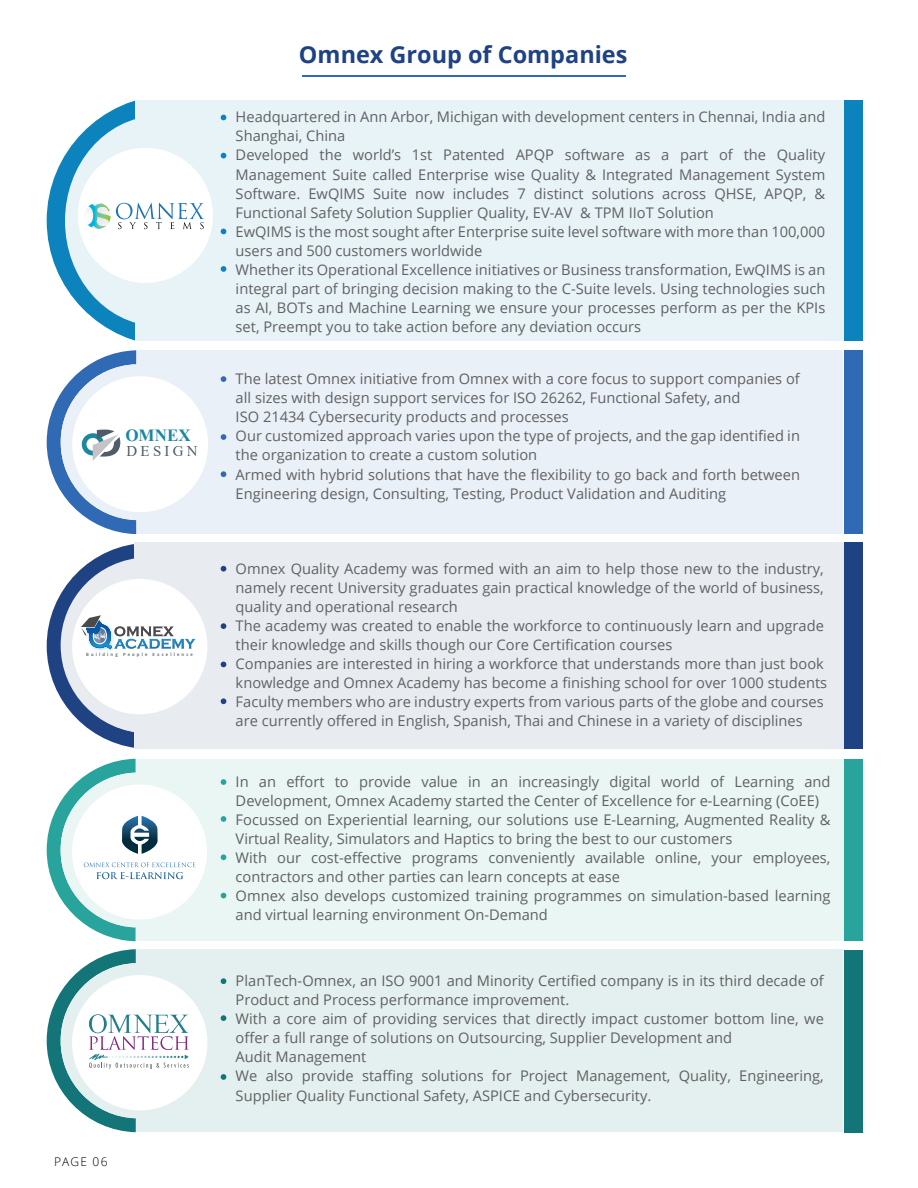
<style>
.page{position:relative;width:918px;height:1188px;background:#fff}
.page>*{position:absolute;margin:0;border:0;box-sizing:border-box;transform-origin:0 0}
.t1{font:700 23.4px "Open Sans";color:#1e4282}
.t2{font:700 17.1px "Times New Roman";color:#1d86a1}
.t3{font:15px "Times New Roman";letter-spacing:.22em;color:#4e5d69}
.t4{font:14.7px/19px "Open Sans";color:#606161}
.t5{font:300 12px "Open Sans";letter-spacing:.1em;color:#000}
.t6{font:700 4.8px "Libertad";letter-spacing:.44em;color:#6e7072}
</style>
<div class="page">
<div style="left:136px;top:100px;width:708px;height:241px;background:#e8f3f8"></div>
<div style="left:844px;top:100px;width:19px;height:241px;background:#0c83bd"></div>
<div style="left:78px;top:148px;width:135px;height:135px;background:#fff;border-radius:50%"></div>
<div style="left:136px;top:350px;width:707px;height:184px;background:#eaf0f7"></div>
<div style="left:844px;top:350px;width:19px;height:184px;background:#306ab4"></div>
<div style="left:134px;top:543px;width:709px;height:206px;background:#e8ecf1"></div>
<div style="left:844px;top:543px;width:19px;height:206px;background:#1e4282"></div>
<div style="left:72px;top:579px;width:135px;height:135px;background:#fff;border-radius:50%"></div>
<div style="left:135px;top:760px;width:708px;height:181px;background:#e9f6f4"></div>
<div style="left:844px;top:759px;width:19px;height:182px;background:#29a49c"></div>
<div style="left:72px;top:784px;width:135px;height:136px;background:#fff;border-radius:50%"></div>
<div style="left:136px;top:949px;width:707px;height:183px;background:#e4f0ef"></div>
<div style="left:844px;top:950px;width:19px;height:182px;background:#137578"></div>
<div style="left:72px;top:975px;width:135px;height:135px;background:#fff;border-radius:50%"></div>
<svg style="left:47px;top:100px;width:157px;height:434px"></svg>
<svg style="left:47px;top:544px;width:148px;height:204px"></svg>
<svg style="left:47px;top:759px;width:148px;height:182px"></svg>
<svg style="left:47px;top:949px;width:142px;height:183px"></svg>
<hr style="left:302px;top:75px;width:324px;height:1px;background:#306ab4">
<svg style="left:221px;top:376px;width:5px;height:6px"></svg>
<svg style="left:221px;top:434px;width:5px;height:6px"></svg>
<svg style="left:221px;top:471px;width:5px;height:6px"></svg>
<svg style="left:221px;top:566px;width:5px;height:6px"></svg>
<svg style="left:221px;top:623px;width:5px;height:6px"></svg>
<svg style="left:221px;top:662px;width:5px;height:5px"></svg>
<svg style="left:221px;top:698px;width:5px;height:6px"></svg>
<svg style="left:221px;top:779px;width:5px;height:6px"></svg>
<svg style="left:221px;top:816px;width:5px;height:6px"></svg>
<svg style="left:221px;top:854px;width:5px;height:6px"></svg>
<svg style="left:221px;top:978px;width:5px;height:6px"></svg>
<svg style="left:221px;top:1015px;width:5px;height:6px"></svg>
<svg style="left:221px;top:1074px;width:5px;height:6px"></svg>
<svg style="left:221px;top:893px;width:5px;height:5px"></svg>
<svg style="left:221px;top:115px;width:5px;height:5px"></svg>
<svg style="left:221px;top:153px;width:5px;height:5px"></svg>
<svg style="left:221px;top:229px;width:5px;height:5px"></svg>
<svg style="left:221px;top:266px;width:5px;height:6px"></svg>
<div style="left:136px;top:341px;width:38px;height:7px;background:#fff"></div>
<p class="t2" style="left:125px;top:423px;width:67px">OMNEX</p>
<p class="t3" style="left:127px;top:440px;width:73px">DESIGN</p>
<p class="t6" style="left:86px;top:651px;width:108px">Building People Excellence</p>
<p class="t5" style="left:54px;top:1154px;width:55px">PAGE 06</p>
<h1 class="t1" style="left:299px;top:38px;width:330px">Omnex Group of Companies</h1>
<p class="t4" style="left:236px;top:107px;width:591px">Headquartered in Ann Arbor, Michigan with development centers in Chennai, India and Shanghai, China<br>Developed the world’s 1st Patented APQP software as a part of the Quality Management Suite called Enterprise wise Quality &amp; Integrated Management System Software. EwQIMS Suite now includes 7 distinct solutions across QHSE, APQP, &amp; Functional Safety Solution Supplier Quality, EV-AV &amp; TPM IIoT Solution<br>EwQIMS is the most sought after Enterprise suite level software with more than 100,000 users and 500 customers worldwide<br>Whether its Operational Excellence initiatives or Business transformation, EwQIMS is an integral part of bringing decision making to the C-Suite levels. Using technologies such as AI, BOTs and Machine Learning we ensure your processes perform as per the KPIs set, Preempt you to take action before any deviation occurs</p>
<p class="t4" style="left:236px;top:369px;width:566px">The latest Omnex initiative from Omnex with a core focus to support companies of all sizes with design support services for ISO 26262, Functional Safety, and<br>ISO 21434 Cybersecurity products and processes<br>Our customized approach varies upon the type of projects, and the gap identified in the organization to create a custom solution<br>Armed with hybrid solutions that have the flexibility to go back and forth between Engineering design, Consulting, Testing, Product Validation and Auditing</p>
<p class="t4" style="left:236px;top:559px;width:593px">Omnex Quality Academy was formed with an aim to help those new to the industry, namely recent University graduates gain practical knowledge of the world of business, quality and operational research<br>The academy was created to enable the workforce to continuously learn and upgrade their knowledge and skills though our Core Certification courses<br>Companies are interested in hiring a workforce that understands more than just book knowledge and Omnex Academy has become a finishing school for over 1000 students Faculty members who are industry experts from various parts of the globe and courses are currently offered in English, Spanish, Thai and Chinese in a variety of disciplines</p>
<p class="t4" style="left:236px;top:771px;width:596px">In an effort to provide value in an increasingly digital world of Learning and Development, Omnex Academy started the Center of Excellence for e-Learning (CoEE)<br>Focussed on Experiential learning, our solutions use E-Learning, Augmented Reality &amp; Virtual Reality, Simulators and Haptics to bring the best to our customers<br>With our cost-effective programs conveniently available online, your employees, contractors and other parties can learn concepts at ease<br>Omnex also develops customized training programmes on simulation-based learning and virtual learning environment On-Demand</p>
<p class="t4" style="left:236px;top:971px;width:590px">PlanTech-Omnex, an ISO 9001 and Minority Certified company is in its third decade of Product and Process performance improvement.<br>With a core aim of providing services that directly impact customer bottom line, we offer a full range of solutions on Outsourcing, Supplier Development and<br>Audit Management<br>We also provide staffing solutions for Project Management, Quality, Engineering, Supplier Quality Functional Safety, ASPICE and Cybersecurity.</p>
</div>
